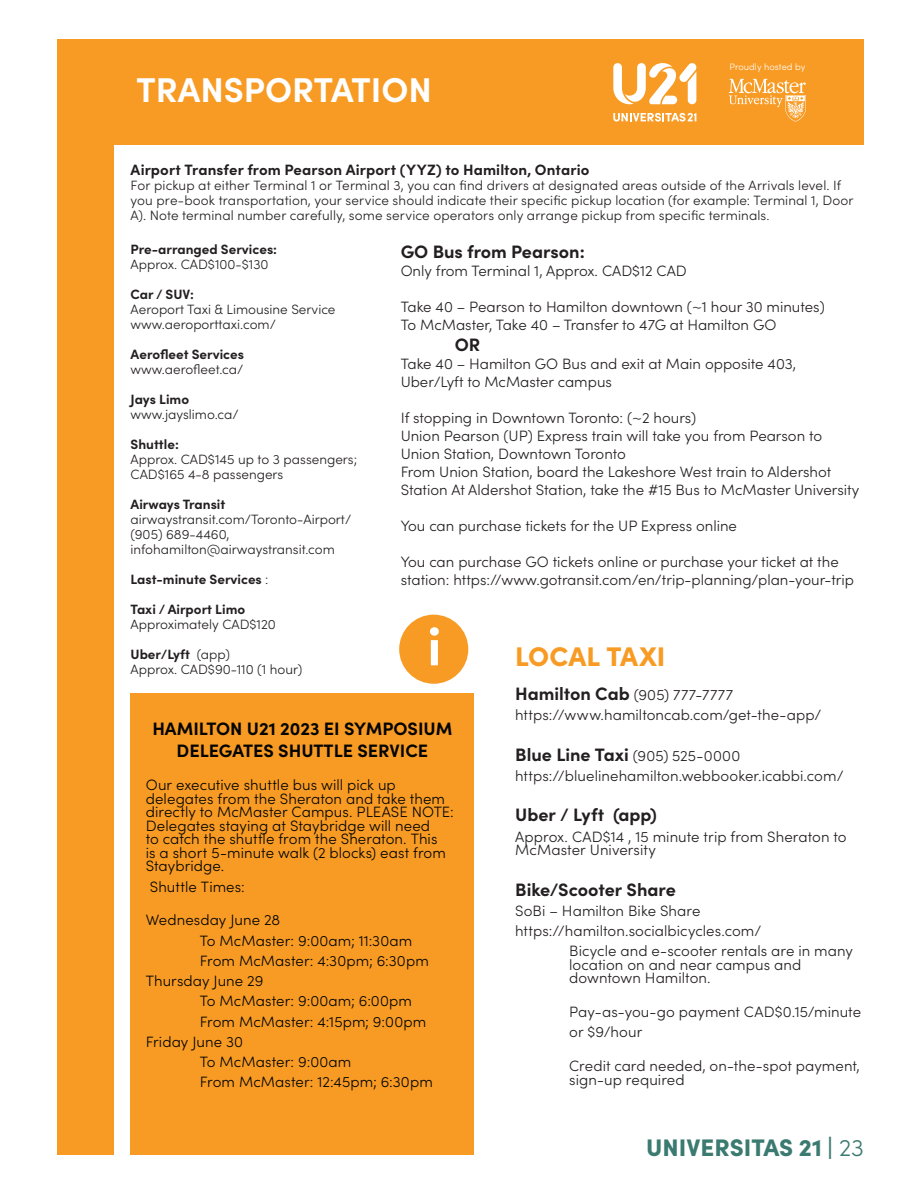
<style>
.page{position:relative;width:918px;height:1188px;background:#fff}
.page>*{position:absolute;margin:0;border:0;box-sizing:border-box;transform-origin:0 0}
.t1{font:700 54px "Sofia Pro";color:#fff}
.t2{font:700 34.5px "Sofia Pro";color:#fff}
.Paragraph_Style_1{font:900 27px "Sofia Pro";color:#f89b24}
.t3{font:900 24px "Sofia Pro";color:#3b7a70}
.Paragraph_Style_1-2{font:700 18px "Sofia Pro";color:#231f20}
.t4{font:700 18px/21.6px "Sofia Pro";color:#040503;text-align:center}
.Paragraph_Style_1-3{font:300 15px/18px "Sofia Pro";color:#231f20}
.Paragraph_Style_1-4{font:300 15px/13.5px "Sofia Pro";letter-spacing:.005em;color:#040503}
.Paragraph_Style_1-5{font:700 15px "Sofia Pro";letter-spacing:.005em;color:#231f20}
.Paragraph_Style_1-6{font:300 15px "Sofia Pro";letter-spacing:.03em;color:#231f20}
.Paragraph_Style_1-7{font:300 13.5px/15px "Sofia Pro";color:#231f20}
.t5{font:700 13.5px "Sofia Pro";color:#231f20}
.t6{font:300 9.3px "Sofia Pro";letter-spacing:.005em;color:#fff}
.s1{font-weight:300}
.s2{font-weight:700;font-size:18px}
</style>
<div class="page">
<div style="left:131px;top:693px;width:343px;height:462px;background:#f89b24"></div>
<div style="left:57px;top:39px;width:57px;height:1116px;background:#f89b24"></div>
<div style="left:57px;top:39px;width:807px;height:106px;background:#f89b24"></div>
<svg style="left:613px;top:63px;width:83px;height:42px"></svg>
<svg style="left:613px;top:113px;width:83px;height:9px"></svg>
<svg style="left:729px;top:79px;width:77px;height:43px"></svg>
<div style="left:399px;top:615px;width:69px;height:69px;background:#f89b24;border-radius:50%"></div>
<p class="t2" style="left:137px;top:63px;width:297px">TRANSPORTATION</p>
<p class="t6" style="left:729px;top:60px;width:77px">Proudly hosted by</p>
<p class="Paragraph_Style_1-5" style="left:131px;top:158px;width:460px">Airport Transfer from Pearson Airport (YYZ) to Hamilton, Ontario</p>
<p class="Paragraph_Style_1-7" style="left:131px;top:177px;width:725px">For pickup at either Terminal 1 or Terminal 3, you can find drivers at designated areas outside of the Arrivals level. If you pre-book transportation, your service should indicate their specific pickup location (for example: Terminal 1, Door<br>A). Note terminal number carefully, some service operators only arrange pickup from specific terminals.</p>
<p class="Paragraph_Style_1-2" style="left:401px;top:238px;width:186px">GO Bus from Pearson:</p>
<p class="Paragraph_Style_1-3" style="left:401px;top:261px;width:288px">Only from Terminal 1, Approx. CAD$12 CAD</p>
<p class="Paragraph_Style_1-3" style="left:401px;top:297px;width:426px">Take 40 – Pearson to Hamilton downtown (~1 hour 30 minutes)</p>
<p class="Paragraph_Style_1-3" style="left:401px;top:315px;width:377px">To McMaster, Take 40 – Transfer to 47G at Hamilton GO</p>
<p class="Paragraph_Style_1-2" style="left:455px;top:331px;width:27px">OR</p>
<p class="Paragraph_Style_1-3" style="left:401px;top:354px;width:397px">Take 40 – Hamilton GO Bus and exit at Main opposite 403,<br>Uber/Lyft to McMaster campus</p>
<p class="Paragraph_Style_1-3" style="left:401px;top:408px;width:297px">If stopping in Downtown Toronto: (~2 hours)</p>
<p class="Paragraph_Style_1-3" style="left:401px;top:426px;width:423px">Union Pearson (UP) Express train will take you from Pearson to<br>Union Station, Downtown Toronto</p>
<p class="Paragraph_Style_1-3" style="left:401px;top:462px;width:460px">From Union Station, board the Lakeshore West train to Aldershot<br>Station At Aldershot Station, take the #15 Bus to McMaster University</p>
<p class="Paragraph_Style_1-3" style="left:401px;top:516px;width:338px">You can purchase tickets for the UP Express online</p>
<p class="Paragraph_Style_1-3" style="left:401px;top:552px;width:455px">You can purchase GO tickets online or purchase your ticket at the station: https://www.gotransit.com/en/trip-planning/plan-your-trip</p>
<p class="t5" style="left:131px;top:239px;width:148px">Pre-arranged Services:</p>
<p class="Paragraph_Style_1-7" style="left:131px;top:256px;width:139px">Approx. CAD$100-$130</p>
<p class="t5" style="left:131px;top:284px;width:65px">Car / SUV:</p>
<p class="Paragraph_Style_1-7" style="left:131px;top:301px;width:206px">Aeroport Taxi &amp; Limousine Service</p>
<p class="Paragraph_Style_1-7" style="left:131px;top:316px;width:147px">www.aeroporttaxi.com/</p>
<p class="t5" style="left:131px;top:344px;width:115px">Aerofleet Services</p>
<p class="Paragraph_Style_1-7" style="left:131px;top:361px;width:114px">www.aerofleet.ca/</p>
<p class="t5" style="left:131px;top:389px;width:60px">Jays Limo</p>
<p class="Paragraph_Style_1-7" style="left:131px;top:406px;width:110px">www.jayslimo.ca/</p>
<p class="t5" style="left:131px;top:434px;width:50px">Shuttle:</p>
<p class="Paragraph_Style_1-7" style="left:131px;top:451px;width:228px">Approx. CAD$145 up to 3 passengers;<br>CAD$165 4-8 passengers</p>
<p class="t5" style="left:131px;top:494px;width:96px">Airways Transit</p>
<p class="Paragraph_Style_1-7" style="left:131px;top:511px;width:222px">airwaystransit.com/Toronto-Airport/</p>
<p class="Paragraph_Style_1-7" style="left:131px;top:526px;width:100px">(905) 689-4460,</p>
<p class="Paragraph_Style_1-7" style="left:131px;top:541px;width:206px">infohamilton@airwaystransit.com</p>
<p class="t5" style="left:131px;top:569px;width:139px">Last-minute Services <span class="s1">:</span></p>
<p class="t5" style="left:131px;top:599px;width:116px">Taxi / Airport Limo</p>
<p class="Paragraph_Style_1-7" style="left:131px;top:616px;width:147px">Approximately CAD$120</p>
<p class="t5" style="left:131px;top:644px;width:101px">Uber/Lyft <span class="s1">(app)</span></p>
<p class="Paragraph_Style_1-7" style="left:131px;top:661px;width:173px">Approx. CAD$90-110 (1 hour)</p>
<p class="t1" style="left:427px;top:605px;width:16px">i</p>
<p class="Paragraph_Style_1" style="left:515px;top:636px;width:152px">LOCAL TAXI</p>
<p class="Paragraph_Style_1-6" style="left:515px;top:684px;width:219px"><span class="s2">Hamilton Cab</span> (905) 777-7777</p>
<p class="Paragraph_Style_1-3" style="left:515px;top:705px;width:308px">https://www.hamiltoncab.com/get-the-app/</p>
<p class="Paragraph_Style_1-3" style="left:515px;top:746px;width:227px"><span class="s2">Blue Line Taxi</span> (905) 525-0000</p>
<p class="Paragraph_Style_1-3" style="left:515px;top:766px;width:330px">https://bluelinehamilton.webbooker.icabbi.com/</p>
<p class="Paragraph_Style_1-2" style="left:515px;top:801px;width:143px">Uber / Lyft (app)</p>
<p class="Paragraph_Style_1-3" style="left:515px;top:829px;width:333px;line-height:13.5px">Approx. CAD$14 , 15 minute trip from Sheraton to<br>McMaster University</p>
<p class="Paragraph_Style_1-2" style="left:515px;top:876px;width:162px">Bike/Scooter Share</p>
<p class="Paragraph_Style_1-3" style="left:515px;top:901px;width:187px">SoBi – Hamilton Bike Share</p>
<p class="Paragraph_Style_1-3" style="left:515px;top:921px;width:248px">https://hamilton.socialbicycles.com/</p>
<p class="Paragraph_Style_1-3" style="left:569px;top:944px;width:285px;line-height:13.5px">Bicycle and e-scooter rentals are in many location on and near campus and downtown Hamilton.</p>
<p class="Paragraph_Style_1-3" style="left:569px;top:1002px;width:294px">Pay-as-you-go payment CAD$0.15/minute</p>
<p class="Paragraph_Style_1-3" style="left:569px;top:1022px;width:75px">or $9/hour</p>
<p class="Paragraph_Style_1-3" style="left:569px;top:1058px;width:292px;line-height:13.5px">Credit card needed, on-the-spot payment, sign-up required</p>
<p class="t4" style="left:152px;top:717px;width:302px">HAMILTON U21 2023 EI SYMPOSIUM<br>DELEGATES SHUTTLE SERVICE</p>
<p class="Paragraph_Style_1-4" style="left:146px;top:778px;width:310px">Our executive shuttle bus will pick up delegates from the Sheraton and take them directly to McMaster Campus. PLEASE NOTE:<br>Delegates staying at Staybridge will need<br>to catch the shuttle from the Sheraton. This<br>is a short 5-minute walk (2 blocks) east from Staybridge.</p>
<p class="Paragraph_Style_1-4" style="left:150px;top:879px;width:97px">Shuttle Times:</p>
<p class="Paragraph_Style_1-4" style="left:146px;top:913px;width:136px">Wednesday June 28</p>
<p class="Paragraph_Style_1-4" style="left:200px;top:933px;width:214px">To McMaster: 9:00am; 11:30am</p>
<p class="Paragraph_Style_1-4" style="left:200px;top:953px;width:231px">From McMaster: 4:30pm; 6:30pm</p>
<p class="Paragraph_Style_1-4" style="left:146px;top:973px;width:119px">Thursday June 29</p>
<p class="Paragraph_Style_1-4" style="left:200px;top:994px;width:214px">To McMaster: 9:00am; 6:00pm</p>
<p class="Paragraph_Style_1-4" style="left:200px;top:1014px;width:228px">From McMaster: 4:15pm; 9:00pm</p>
<p class="Paragraph_Style_1-4" style="left:146px;top:1034px;width:99px">Friday June 30</p>
<p class="Paragraph_Style_1-4" style="left:200px;top:1054px;width:153px">To McMaster: 9:00am</p>
<p class="Paragraph_Style_1-4" style="left:200px;top:1075px;width:235px">From McMaster: 12:45pm; 6:30pm</p>
<h3 class="t3" style="left:646px;top:1128px;width:219px">UNIVERSITAS 21 | <span class="s1">23</span></h3>
</div>
